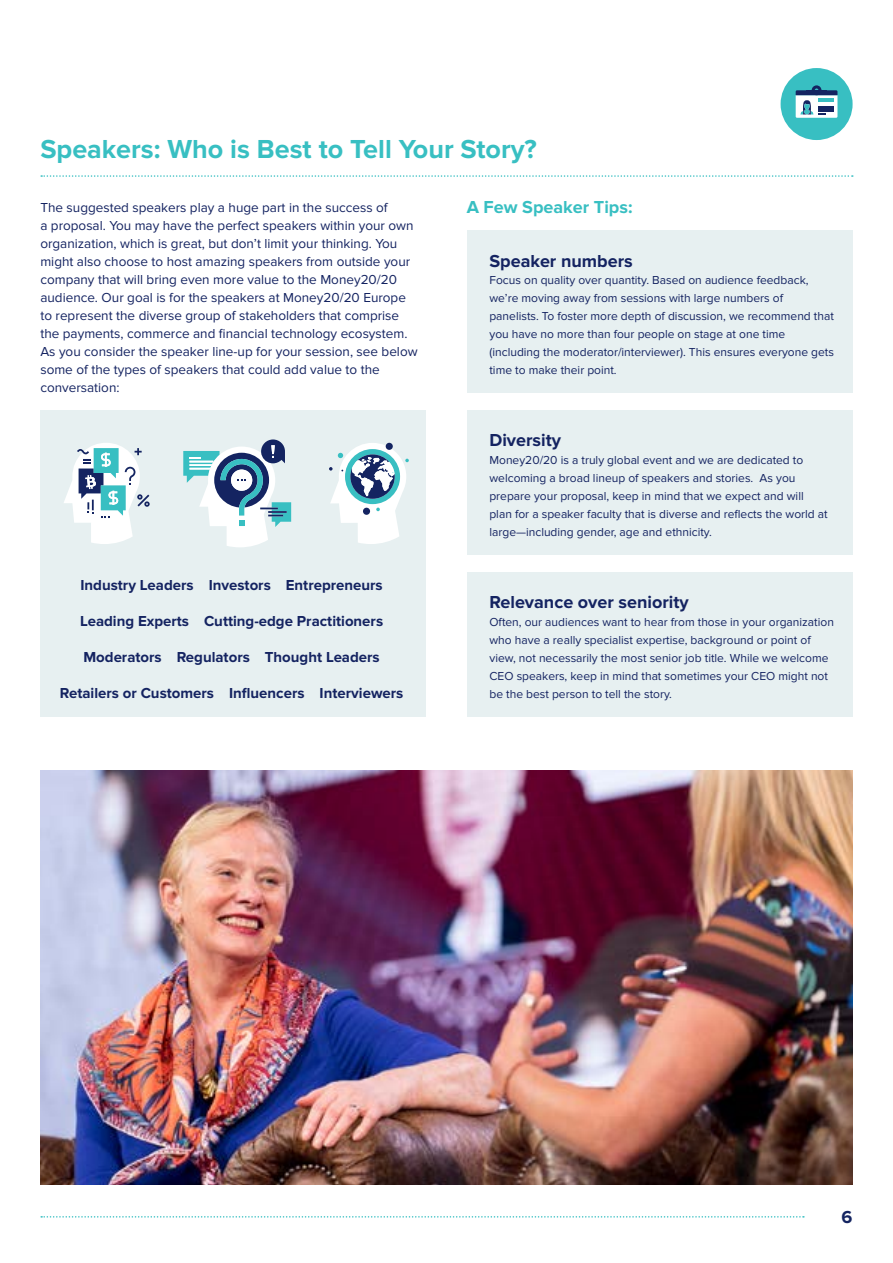
<style>
.page{position:relative;width:893px;height:1263px;background:#fff}
.page>*{position:absolute;margin:0;border:0;box-sizing:border-box;transform-origin:0 0}
.t1{font:700 27px "Proxima Nova";color:#38bfc2}
.t2{font:700 18px "Proxima Nova";color:#142361}
.t3{font:700 18px "Proxima Nova";color:#38bfc2}
.t4{font:700 18px "Proxima Nova";color:#142461}
.t5{font:700 15px "Proxima Nova";color:#142361}
.t6{font:13.5px/18px "Proxima Nova";color:#142361}
.t7{font:12px/18px "Proxima Nova";color:#142361}
</style>
<div class="page">
<img style="left:40px;top:770px;width:813px;height:414px">
<div style="left:40px;top:410px;width:386px;height:306px;background:#e7f0f1"></div>
<svg style="left:41px;top:175px;width:812px;height:2px"></svg>
<div style="left:467px;top:230px;width:386px;height:162px;background:#e7f0f1"></div>
<div style="left:467px;top:410px;width:386px;height:144px;background:#e7f0f1"></div>
<div style="left:467px;top:572px;width:386px;height:144px;background:#e7f0f1"></div>
<svg style="left:64px;top:443px;width:86px;height:101px"></svg>
<svg style="left:329px;top:443px;width:80px;height:101px"></svg>
<svg style="left:183px;top:439px;width:108px;height:108px"></svg>
<div style="left:781px;top:68px;width:72px;height:72px;background:#38bfc2;border-radius:50%"></div>
<svg style="left:796px;top:85px;width:41px;height:33px"></svg>
<hr style="left:818px;top:98px;width:16px;height:4px;background:#38bfc2">
<svg style="left:41px;top:1216px;width:763px;height:1px"></svg>
<h1 class="t1" style="left:40px;top:133px;width:498px">Speakers: Who is Best to Tell Your Story?</h1>
<p class="t6" style="left:40px;top:199px;width:379px">The suggested speakers play a huge part in the success of<br>a proposal. You may have the perfect speakers within your own organization, which is great, but don’t limit your thinking. You might also choose to host amazing speakers from outside your company that will bring even more value to the Money20/20 audience. Our goal is for the speakers at Money20/20 Europe to represent the diverse group of stakeholders that comprise the payments, commerce and fi nancial technology ecosystem.<br>As you consider the speaker line-up for your session, see below some of the types of speakers that could add value to the conversation:</p>
<h2 class="t3" style="left:467px;top:196px;width:167px">A Few Speaker Tips:</h2>
<h2 class="t2" style="left:489px;top:250px;width:145px">Speaker numbers</h2>
<p class="t7" style="left:489px;top:271px;width:346px">Focus on quality over quantity. Based on audience feedback, we’re moving away from sessions with large numbers of panelists. To foster more depth of discussion, we recommend that you have no more than four people on stage at one time (including the moderator/interviewer). This ensures everyone gets time to make their point.</p>
<h2 class="t2" style="left:489px;top:430px;width:73px">Diversity</h2>
<p class="t5" style="left:80px;top:576px;width:304px">Industry Leaders Investors Entrepreneurs</p>
<p class="t5" style="left:80px;top:612px;width:305px">Leading Experts Cutting-edge Practitioners</p>
<p class="t5" style="left:83px;top:648px;width:298px">Moderators Regulators Thought Leaders</p>
<p class="t5" style="left:60px;top:684px;width:345px">Retailers or Customers Influencers Interviewers</p>
<p class="t7" style="left:489px;top:451px;width:340px">Money20/20 is a truly global event and we are dedicated to welcoming a broad lineup of speakers and stories. As you prepare your proposal, keep in mind that we expect and will plan for a speaker faculty that is diverse and reflects the world at large—including gender, age and ethnicity.</p>
<h2 class="t2" style="left:489px;top:592px;width:201px">Relevance over seniority</h2>
<p class="t7" style="left:489px;top:613px;width:346px">Often, our audiences want to hear from those in your organization who have a really specialist expertise, background or point of view, not necessarily the most senior job title. While we welcome CEO speakers, keep in mind that sometimes your CEO might not be the best person to tell the story.</p>
<h2 class="t4" style="left:842px;top:1207px;width:12px">6</h2>
</div>
